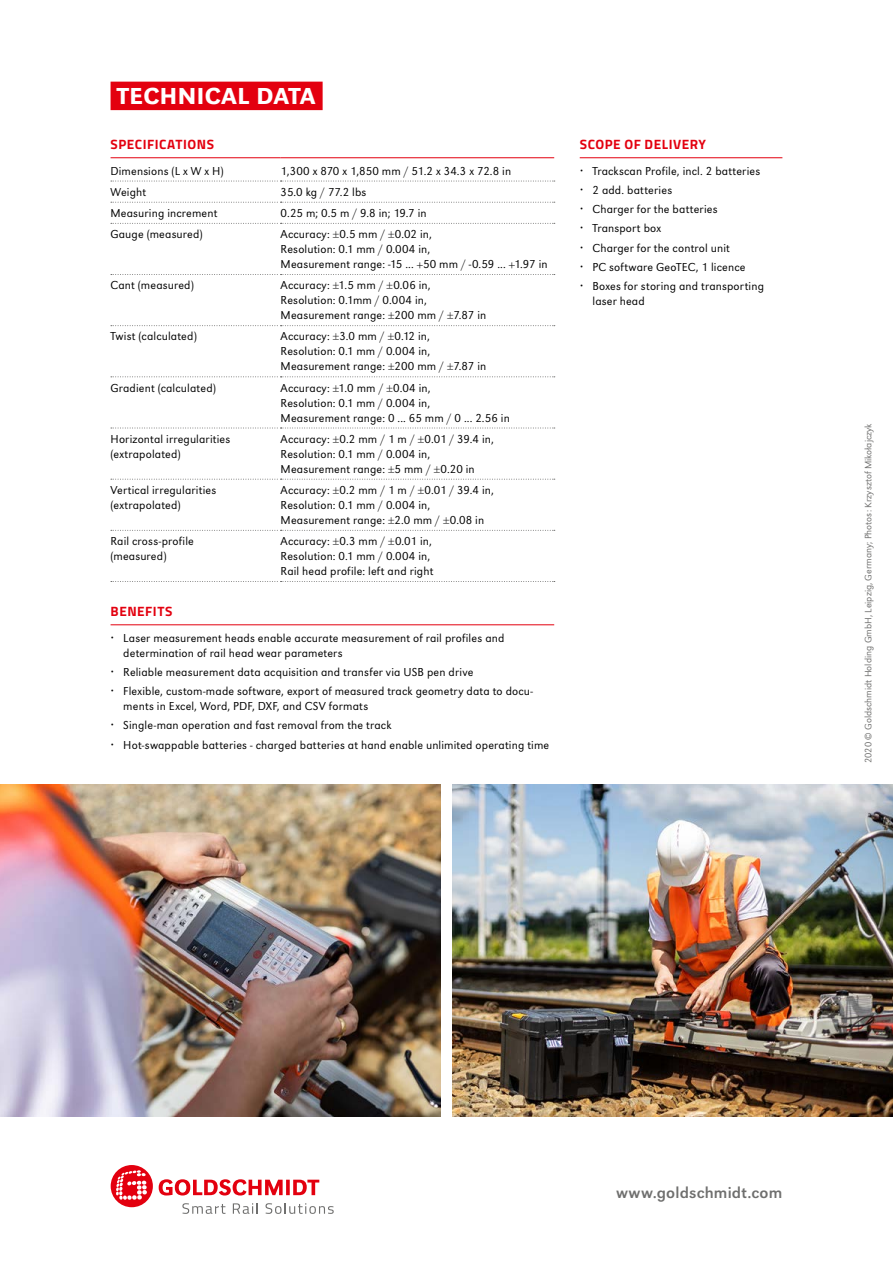
<style>
.page{position:relative;width:893px;height:1263px;background:#fff}
.page>*{position:absolute;margin:0;border:0;box-sizing:border-box;transform-origin:0 0}
.t1{font:500 24px "URW Grotesk";letter-spacing:.02em;color:#fff}
.t2{font:16.5px "URW Grotesk";letter-spacing:.01em;color:#6f6f6e}
.t3{font:700 13.5px "Titillium Web";letter-spacing:.04em;color:#e3000f}
.t4{font:300 12px/15px "URW Grotesk";letter-spacing:.01em;color:#000}
.t5{font:300 9.75px "URW Grotesk";color:#6f6f6e}
</style>
<div class="page">
<img style="left:453px;top:784px;width:440px;height:332px">
<img style="left:0;top:784px;width:440px;height:332px">
<div style="left:111px;top:82px;width:212px;height:28px;background:#e3000f"></div>
<svg style="left:111px;top:181px;width:444px;height:1px"></svg>
<svg style="left:111px;top:202px;width:444px;height:1px"></svg>
<svg style="left:111px;top:223px;width:444px;height:1px"></svg>
<svg style="left:111px;top:274px;width:444px;height:1px"></svg>
<svg style="left:111px;top:325px;width:444px;height:1px"></svg>
<svg style="left:111px;top:376px;width:444px;height:1px"></svg>
<svg style="left:111px;top:428px;width:444px;height:1px"></svg>
<svg style="left:111px;top:479px;width:444px;height:1px"></svg>
<svg style="left:111px;top:530px;width:444px;height:1px"></svg>
<svg style="left:111px;top:581px;width:444px;height:1px"></svg>
<hr style="left:111px;top:157px;width:170px;height:1px;background:#e3000f">
<hr style="left:281px;top:157px;width:273px;height:1px;background:#e3000f">
<hr style="left:580px;top:157px;width:202px;height:1px;background:#e3000f">
<hr style="left:111px;top:624px;width:443px;height:1px;background:#e3000f">
<svg style="left:159px;top:1179px;width:160px;height:16px"></svg>
<svg style="left:111px;top:1165px;width:42px;height:42px"></svg>
<svg style="left:182px;top:1203px;width:44px;height:11px"></svg>
<svg style="left:233px;top:1203px;width:25px;height:11px"></svg>
<svg style="left:266px;top:1203px;width:68px;height:11px"></svg>
<h1 class="t1" style="left:117px;top:82px;width:200px">TECHNICAL DATA</h1>
<p class="t3" style="left:111px;top:134px;width:105px">SPECIFICATIONS</p>
<p class="t4" style="left:111px;top:163px;width:115px">Dimensions (L x W x H)</p>
<p class="t4" style="left:281px;top:163px;width:232px">1,300 x 870 x 1,850 mm / 51.2 x 34.3 x 72.8 in</p>
<p class="t4" style="left:111px;top:184px;width:37px">Weight</p>
<p class="t4" style="left:281px;top:184px;width:87px">35.0 kg / 77.2 lbs</p>
<p class="t4" style="left:111px;top:206px;width:108px">Measuring increment</p>
<p class="t4" style="left:281px;top:206px;width:148px">0.25 m; 0.5 m / 9.8 in; 19.7 in</p>
<p class="t4" style="left:111px;top:227px;width:94px">Gauge (measured)</p>
<p class="t4" style="left:281px;top:227px;width:268px">Accuracy: ±0.5 mm / ±0.02 in,<br>Resolution: 0.1 mm / 0.004 in,<br>Measurement range: -15 ... +50 mm / -0.59 ... +1.97 in</p>
<p class="t4" style="left:111px;top:278px;width:85px">Cant (measured)</p>
<p class="t4" style="left:281px;top:278px;width:207px">Accuracy: ±1.5 mm / ±0.06 in,<br>Resolution: 0.1mm / 0.004 in,<br>Measurement range: ±200 mm / ±7.87 in</p>
<p class="t4" style="left:111px;top:329px;width:88px">Twist (calculated)</p>
<p class="t4" style="left:281px;top:329px;width:207px">Accuracy: ±3.0 mm / ±0.12 in,<br>Resolution: 0.1 mm / 0.004 in,<br>Measurement range: ±200 mm / ±7.87 in</p>
<p class="t4" style="left:111px;top:380px;width:107px">Gradient (calculated)</p>
<p class="t4" style="left:281px;top:380px;width:231px">Accuracy: ±1.0 mm / ±0.04 in,<br>Resolution: 0.1 mm / 0.004 in,<br>Measurement range: 0 ... 65 mm / 0 ... 2.56 in</p>
<p class="t4" style="left:111px;top:431px;width:121px">Horizontal irregularities (extrapolated)</p>
<p class="t4" style="left:281px;top:431px;width:215px">Accuracy: ±0.2 mm / 1 m / ±0.01 / 39.4 in,<br>Resolution: 0.1 mm / 0.004 in,<br>Measurement range: ±5 mm / ±0.20 in</p>
<p class="t4" style="left:111px;top:482px;width:107px">Vertical irregularities (extrapolated)</p>
<p class="t4" style="left:281px;top:482px;width:215px">Accuracy: ±0.2 mm / 1 m / ±0.01 / 39.4 in,<br>Resolution: 0.1 mm / 0.004 in,<br>Measurement range: ±2.0 mm / ±0.08 in</p>
<p class="t4" style="left:111px;top:534px;width:85px">Rail cross-profile (measured)</p>
<p class="t4" style="left:281px;top:534px;width:154px">Accuracy: ±0.3 mm / ±0.01 in,<br>Resolution: 0.1 mm / 0.004 in,<br>Rail head profile: left and right</p>
<p class="t3" style="left:111px;top:601px;width:63px">BENEFITS</p>
<p class="t4" style="left:123px;top:630px;width:383px">Laser measurement heads enable accurate measurement of rail profiles and determination of rail head wear parameters</p>
<p class="t4" style="left:123px;top:662px;width:411px;line-height:19.2px">Reliable measurement data acquisition and transfer via USB pen drive<br>Flexible, custom-made software, export of measured track geometry data to docu-</p>
<p class="t4" style="left:123px;top:697px;width:427px;line-height:19.2px">ments in Excel, Word, PDF, DXF, and CSV formats<br>Single-man operation and fast removal from the track<br>Hot-swappable batteries - charged batteries at hand enable unlimited operating time</p>
<p class="t3" style="left:580px;top:134px;width:128px">SCOPE OF DELIVERY</p>
<p class="t4" style="left:592px;top:161px;width:173px;line-height:19.2px">Trackscan Profile, incl. 2 batteries<br>2 add. batteries<br>Charger for the batteries<br>Transport box<br>Charger for the control unit<br>PC software GeoTEC, 1 licence<br>Boxes for storing and transporting</p>
<p class="t4" style="left:592px;top:294px;width:54px">laser head</p>
<p class="t5" style="left:863px;top:763px;width:341px;rotate:-90deg">2020 © Goldschmidt Holding GmbH, Leipzig, Germany; Photos: Krzysztof Mikołajczyk</p>
<h2 class="t2" style="left:616px;top:1182px;width:168px">www.goldschmidt.com</h2>
</div>
